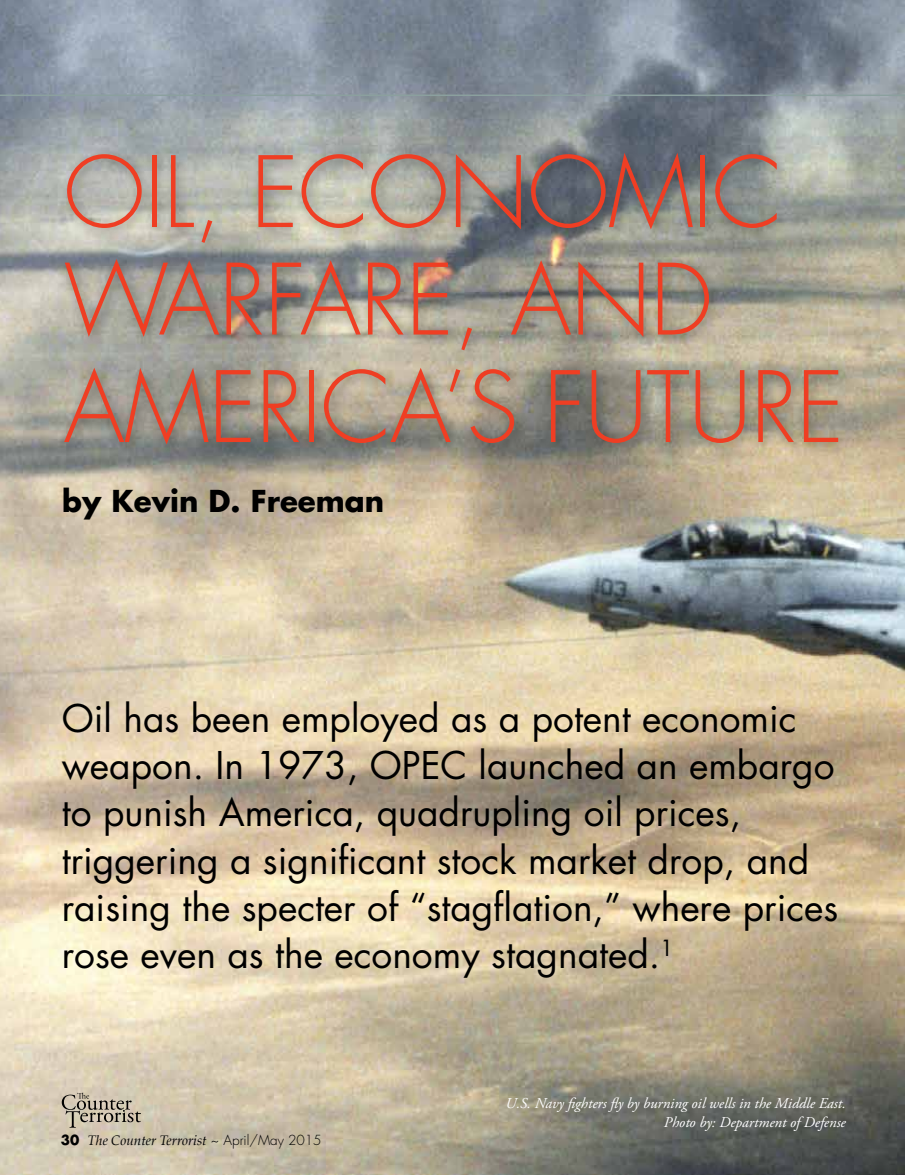
<style>
.page{position:relative;width:905px;height:1175px;background:#fff}
.page>*{position:absolute;margin:0;border:0;box-sizing:border-box;transform-origin:0 0}
.t1{font:300 95.4px/107.4px "Futura";letter-spacing:-.01em;color:#ef3e23}
.t2{font:37.2px/47.2px "Futura";color:#000}
.t3{font:700 29.4px "Futura";color:#000}
.t4{font:italic 15px/19.5px "Adobe Garamond Pro";color:#fff;text-align:right}
.t5{font:italic 13.5px "Palatino";color:#000}
.s1{font-family:"Futura";font-weight:700;font-style:normal}
.s2{font-family:"Futura";font-weight:300;font-style:normal}
</style>
<div class="page">
<img style="left:0;top:0;width:904px;height:1174px">
<svg style="left:62px;top:1092px;width:79px;height:35px"></svg>
<hr style="left:0;top:95px;width:904px;height:1px;background:#8ba09e">
<div style="left:58px;top:147px;width:794px;height:310px;background:#000;opacity:.4"></div>
<h1 class="t1" style="left:64px;top:140px;width:782px">OIL, ECONOMIC<br>WARFARE, AND<br>AMERICA’S FUTURE</h1>
<p class="t3" style="left:62px;top:481px;width:323px">by Kevin D. Freeman</p>
<p class="t2" style="left:62px;top:694px;width:778px">Oil has been employed as a potent economic weapon. In 1973, OPEC launched an embargo to punish America, quadrupling oil prices, triggering a significant stock market drop, and raising the specter of “stagflation,” where prices rose even as the economy stagnated.<sup>1</sup></p>
<p class="t5" style="left:61px;top:1128px;width:262px"><span class="s1">30</span> The Counter Terrorist <span class="s2">~ April/May 2015</span></p>
<p class="t4" style="left:505px;top:1093px;width:342px">U.S. Navy fighters fly by burning oil wells in the Middle East.<br>Photo by: Department of Defense</p>
</div>
